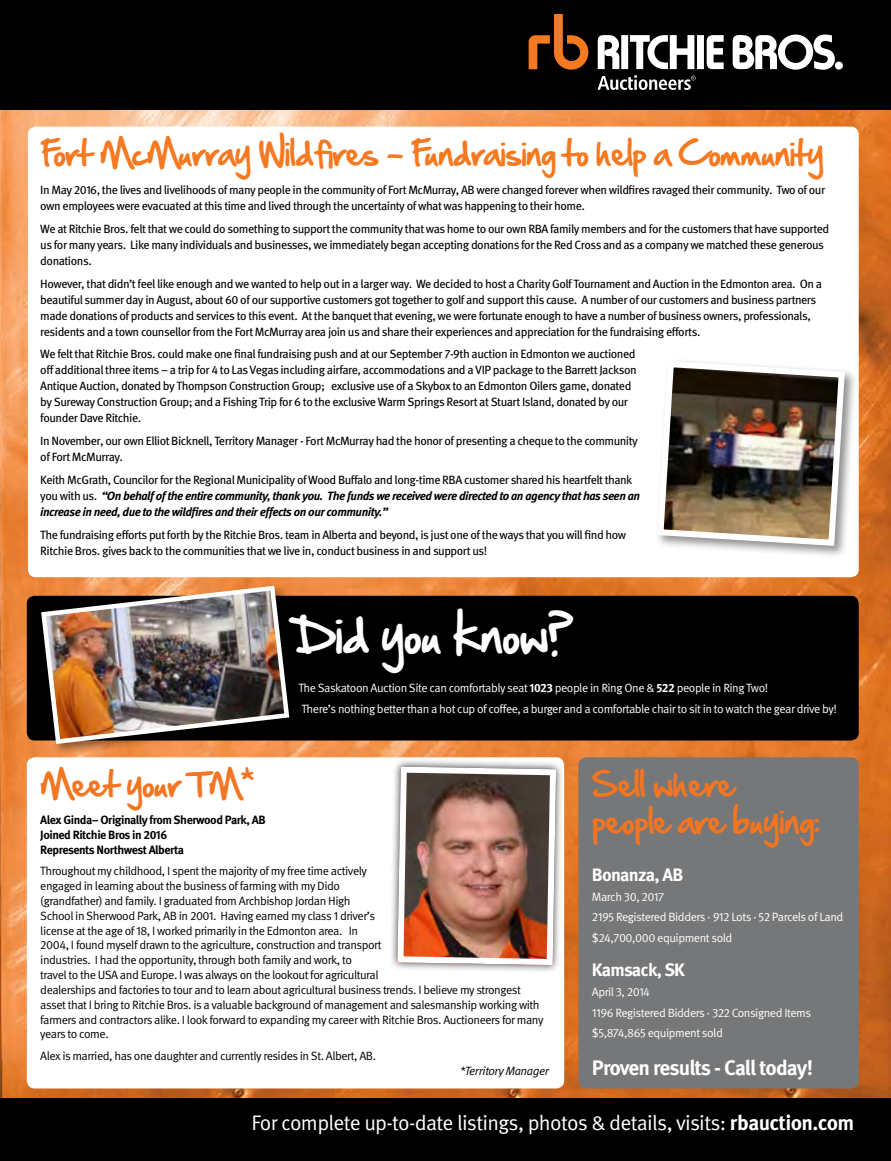
<style>
.page{position:relative;width:891px;height:1161px;background:#fff}
.page>*{position:absolute;margin:0;border:0;box-sizing:border-box;transform-origin:0 0}
.t1{font:43.5px "Hand Of Sean";letter-spacing:-.03em;color:#fff}
.t2{font:30px "Hand Of Sean";letter-spacing:-.04em;color:#f47920}
.t3{font:30px/37.5px "Hand Of Sean";letter-spacing:-.03em;color:#f47521}
.t4{font:21px "Meta Pro";letter-spacing:-.035em;color:#fff}
.t5{font:700 21px "Meta Pro";letter-spacing:-.045em;color:#fff}
.t6{font:700 18px "Meta Pro";letter-spacing:-.04em;color:#fff}
.t7{font:12px/16px "Meta Pro";letter-spacing:-.04em;color:#000}
.t8{font:12px/14.9px "Meta Pro";letter-spacing:-.04em;color:#000}
.t9{font:12px/20.4px "Meta Pro";letter-spacing:-.04em;color:#fff}
.t10{font:italic 700 12px/16px "Meta Pro";letter-spacing:-.04em;color:#000}
.t11{font:700 12px/14.9px "Meta Pro";letter-spacing:-.04em;color:#000}
.t12{font:italic 12px "Meta Pro";letter-spacing:-.04em;color:#000}
.s1{font-weight:400;font-style:normal}
.s2{font-weight:700}
</style>
<div class="page">
<img style="left:1px;top:110px;width:890px;height:989px">
<img style="left:0;top:28px;width:1px;height:1106px">
<div style="left:27px;top:596px;width:832px;height:145px;background:#000;border-radius:8px"></div>
<div style="left:578px;top:757px;width:281px;height:331px;background:#757779;border-radius:8px"></div>
<div style="left:28px;top:127px;width:831px;height:450px;background:#fff;border-radius:8px"></div>
<div style="left:0;top:0;width:891px;height:110px;background:#000"></div>
<svg style="left:529px;top:14px;width:59px;height:56px"></svg>
<svg style="left:598px;top:35px;width:245px;height:55px"></svg>
<div style="left:27px;top:757px;width:537px;height:331px;background:#fff;border-radius:8px"></div>
<div style="left:389px;top:758px;width:175px;height:215px;background:#000;opacity:.75"></div>
<img style="left:397px;top:767px;width:159px;height:198px">
<div style="left:397px;top:767px;width:159px;height:198px;border:6px solid #fff;border-radius:3px"></div>
<div style="left:0;top:1099px;width:891px;height:62px;background:#000"></div>
<div style="left:654px;top:358px;width:203px;height:200px;background:#000;opacity:.44"></div>
<img style="left:654px;top:358px;width:194px;height:191px">
<div style="left:38px;top:583px;width:264px;height:173px;background:#000;opacity:.44"></div>
<img style="left:39px;top:583px;width:253px;height:163px">
<h2 class="t2" style="left:40px;top:126px;width:785px">Fort McMurray Wildfires - Fundraising to help a Community</h2>
<p class="t7" style="left:40px;top:181px;width:786px">In May 2016, the lives and livelihoods of many people in the community of Fort McMurray, AB were changed forever when wildfires ravaged their community. Two of our own employees were evacuated at this time and lived through the uncertainty of what was happening to their home.</p>
<p class="t7" style="left:40px;top:220px;width:791px">We at Ritchie Bros. felt that we could do something to support the community that was home to our own RBA family members and for the customers that have supported us for many years. Like many individuals and businesses, we immediately began accepting donations for the Red Cross and as a company we matched these generous donations.</p>
<p class="t7" style="left:40px;top:275px;width:783px">However, that didn’t feel like enough and we wanted to help out in a larger way. We decided to host a Charity Golf Tournament and Auction in the Edmonton area. On a beautiful summer day in August, about 60 of our supportive customers got together to golf and support this cause. A number of our customers and business partners made donations of products and services to this event. At the banquet that evening, we were fortunate enough to have a number of business owners, professionals, residents and a town counsellor from the Fort McMurray area join us and share their experiences and appreciation for the fundraising efforts.</p>
<p class="t7" style="left:40px;top:345px;width:598px">We felt that Ritchie Bros. could make one final fundraising push and at our September 7-9th auction in Edmonton we auctioned off additional three items – a trip for 4 to Las Vegas including airfare, accommodations and a VIP package to the Barrett Jackson Antique Auction, donated by Thompson Construction Group; exclusive use of a Skybox to an Edmonton Oilers game, donated by Sureway Construction Group; and a Fishing Trip for 6 to the exclusive Warm Springs Resort at Stuart Island, donated by our founder Dave Ritchie.</p>
<p class="t7" style="left:40px;top:432px;width:599px">In November, our own Elliot Bicknell, Territory Manager - Fort McMurray had the honor of presenting a cheque to the community of Fort McMurray.</p>
<p class="t10" style="left:40px;top:471px;width:601px"><span class="s1">Keith McGrath, Councilor for the Regional Municipality of Wood Buffalo and long-time RBA customer shared his heartfelt thank you with us.</span> “On behalf of the entire community, thank you. The funds we received were directed to an agency that has seen an increase in need, due to the wildfires and their effects on our community.”</p>
<p class="t7" style="left:40px;top:526px;width:587px">The fundraising efforts put forth by the Ritchie Bros. team in Alberta and beyond, is just one of the ways that you will find how<br>Ritchie Bros. gives back to the communities that we live in, conduct business in and support us!</p>
<h1 class="t1" style="left:294px;top:596px;width:282px">Did you know?</h1>
<p class="t9" style="left:299px;top:677px;width:540px;line-height:21.1px">The Saskatoon Auction Site can comfortably seat <span class="s2">1023</span> people in Ring One &amp; <span class="s2">522</span> people in Ring Two!<br>There’s nothing better than a hot cup of coffee, a burger and a comfortable chair to sit in to watch the gear drive by!</p>
<h2 class="t3" style="left:40px;top:765px;width:216px">Meet your TM*</h2>
<p class="t11" style="left:40px;top:812px;width:227px">Alex Ginda– Originally from Sherwood Park, AB<br>Joined Ritchie Bros in 2016<br>Represents Northwest Alberta</p>
<p class="t8" style="left:40px;top:863px;width:505px">Throughout my childhood, I spent the majority of my free time actively<br>engaged in learning about the business of farming with my Dido<br>(grandfather) and family. I graduated from Archbishop Jordan High<br>School in Sherwood Park, AB in 2001. Having earned my class 1 driver’s<br>license at the age of 18, I worked primarily in the Edmonton area. In<br>2004, I found myself drawn to the agriculture, construction and transport<br>industries. I had the opportunity, through both family and work, to<br>travel to the USA and Europe. I was always on the lookout for agricultural<br>dealerships and factories to tour and to learn about agricultural business trends. I believe my strongest asset that I bring to Ritchie Bros. is a valuable background of management and salesmanship working with farmers and contractors alike. I look forward to expanding my career with Ritchie Bros. Auctioneers for many years to come.</p>
<p class="t8" style="left:40px;top:1048px;width:337px">Alex is married, has one daughter and currently resides in St. Albert, AB.</p>
<p class="t12" style="left:460px;top:1062px;width:91px">*Territory Manager</p>
<h2 class="t3" style="left:592px;top:765px;width:230px">Sell where people are buying:</h2>
<h3 class="t6" style="left:592px;top:860px;width:93px">Bonanza, AB</h3>
<p class="t9" style="left:592px;top:886px;width:253px">March 30, 2017<br>2195 Registered Bidders · 912 Lots · 52 Parcels of Land $24,700,000 equipment sold</p>
<h3 class="t6" style="left:592px;top:956px;width:95px">Kamsack, SK</h3>
<p class="t9" style="left:592px;top:981px;width:221px">April 3, 2014<br>1196 Registered Bidders · 322 Consigned Items $5,874,865 equipment sold</p>
<h3 class="t5" style="left:592px;top:1051px;width:223px">Proven results - Call today!</h3>
<h3 class="t4" style="left:251px;top:1107px;width:604px">For complete up-to-date listings, photos &amp; details, visits: <span class="s2">rbauction.com</span></h3>
</div>
